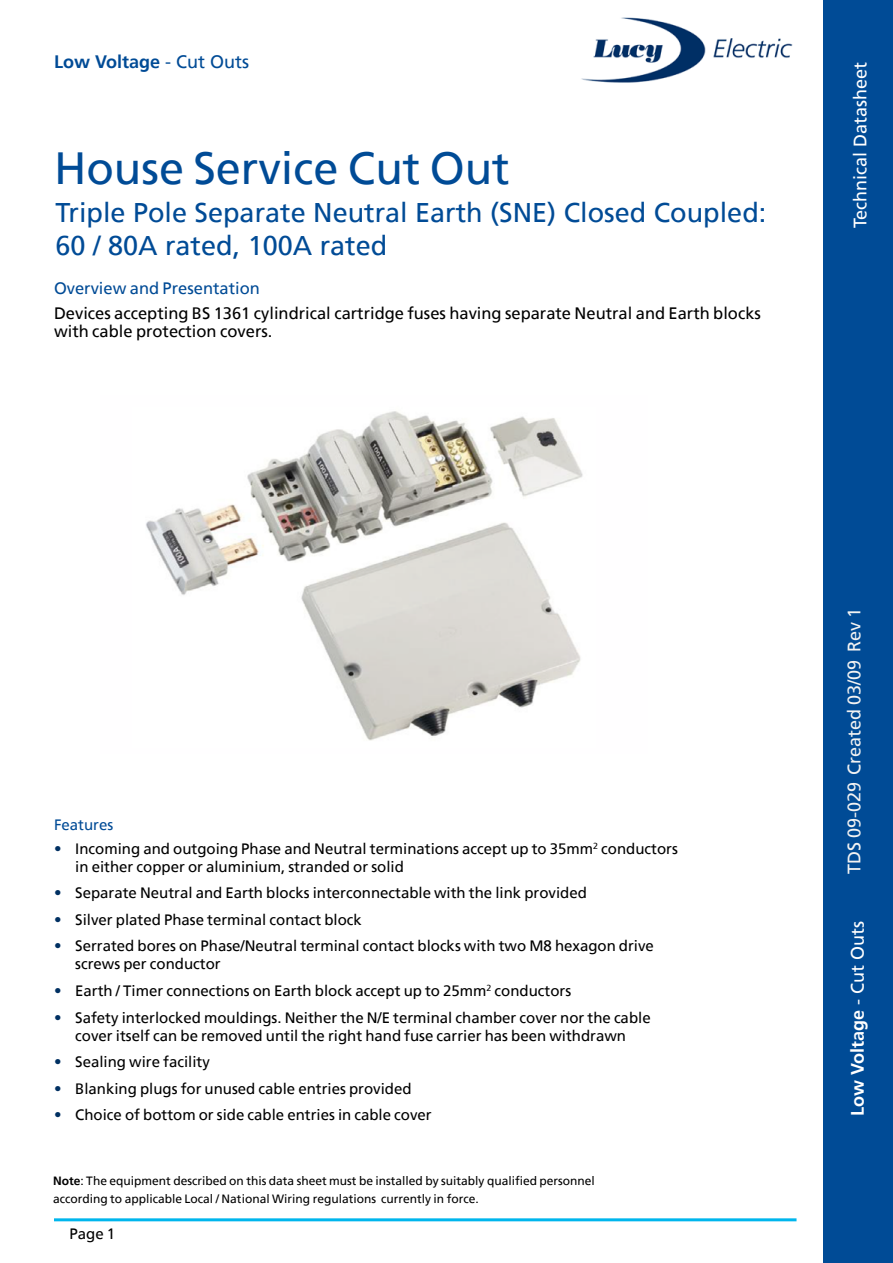
<style>
.page{position:relative;width:893px;height:1263px;background:#fff}
.page>*{position:absolute;margin:0;border:0;box-sizing:border-box;transform-origin:0 0}
.t1{font:45px "Frutiger";color:#004b96}
.t2{font:27px/33px "Frutiger";color:#004b96}
.t3{font:18px "Frutiger";color:#f2f2f2}
.t4{font:18px "Frutiger";color:#fff}
.t5{font:700 18px "Frutiger";color:#004b96}
.t6{font:700 18px "Frutiger";color:#fff}
.t7{font:16.5px/18px "Frutiger";color:#000}
.t8{font:16.5px "Frutiger";color:#004b96}
.t9{font:15px/18px "Frutiger";color:#000}
.t10{font:15px "Frutiger";color:#004b96}
.t11{font:12px/18px "Frutiger";color:#000}
.s1{font-weight:400}
.s2{color:#003062}
.s3{font-weight:700}
</style>
<div class="page">
<div style="left:824px;top:0;width:69px;height:1263px;background:#004b96"></div>
<hr style="left:54px;top:1218px;width:742px;height:3px;background:#00b6ed">
<img style="left:581px;top:17px;width:212px;height:66px">
<img style="left:146px;top:411px;width:437px;height:330px">
<p class="t5" style="left:54px;top:51px;width:197px">Low Voltage <span class="s1">- Cut Outs</span></p>
<h1 class="t1" style="left:54px;top:142px;width:457px">House Service Cut Out</h1>
<h2 class="t2" style="left:56px;top:196px;width:712px">Triple Pole Separate Neutral Earth (SNE) Closed Coupled:<br>60 / 80A rated, 100A rated</h2>
<p class="t8" style="left:54px;top:279px;width:207px">Overview and Presentation</p>
<p class="t7" style="left:54px;top:304px;width:708px">Devices accepting BS 1361 cylindrical cartridge fuses having separate Neutral and Earth blocks with cable protection covers.</p>
<p class="t4" style="left:850px;top:228px;width:168px;rotate:-90deg">Technical Datasheet</p>
<p class="t10" style="left:54px;top:815px;width:61px">Features</p>
<p class="t9" style="left:75px;top:840px;width:604px;text-indent:-21px"><span class="s2">•</span> Incoming and outgoing Phase and Neutral terminations accept up to 35mm<sup>2</sup> conductors in either copper or aluminium, stranded or solid</p>
<p class="t9" style="left:54px;top:884px;width:534px"><span class="s2">•</span> Separate Neutral and Earth blocks interconnectable with the link provided</p>
<p class="t9" style="left:54px;top:911px;width:309px"><span class="s2">•</span> Silver plated Phase terminal contact block</p>
<p class="t9" style="left:75px;top:937px;width:580px;text-indent:-21px"><span class="s2">•</span> Serrated bores on Phase/Neutral terminal contact blocks with two M8 hexagon drive screws per conductor</p>
<p class="t9" style="left:54px;top:982px;width:519px"><span class="s2">•</span> Earth / Timer connections on Earth block accept up to 25mm<sup>2</sup> conductors</p>
<p class="t9" style="left:54px;top:1008px;width:598px;text-align:center"><span class="s2">•</span> Safety interlocked mouldings. Neither the N/E terminal chamber cover nor the cable cover itself can be removed until the right hand fuse carrier has been withdrawn</p>
<p class="t9" style="left:54px;top:1053px;width:157px"><span class="s2">•</span> Sealing wire facility</p>
<p class="t9" style="left:54px;top:1079px;width:359px"><span class="s2">•</span> Blanking plugs for unused cable entries provided</p>
<p class="t9" style="left:54px;top:1106px;width:379px"><span class="s2">•</span> Choice of bottom or side cable entries in cable cover</p>
<p class="t11" style="left:53px;top:1172px;width:543px"><span class="s3">Note</span>: The equipment described on this data sheet must be installed by suitably qualified personnel according to applicable Local / National Wiring regulations currently in force.</p>
<p class="t9" style="left:70px;top:1224px;width:47px">Page 1</p>
<p class="t3" style="left:844px;top:874px;width:267px;rotate:-90deg">TDS 09-029 Created 03/09 Rev 1</p>
<p class="t6" style="left:847px;top:1116px;width:197px;rotate:-90deg">Low Voltage <span class="s1">- Cut Outs</span></p>
</div>
